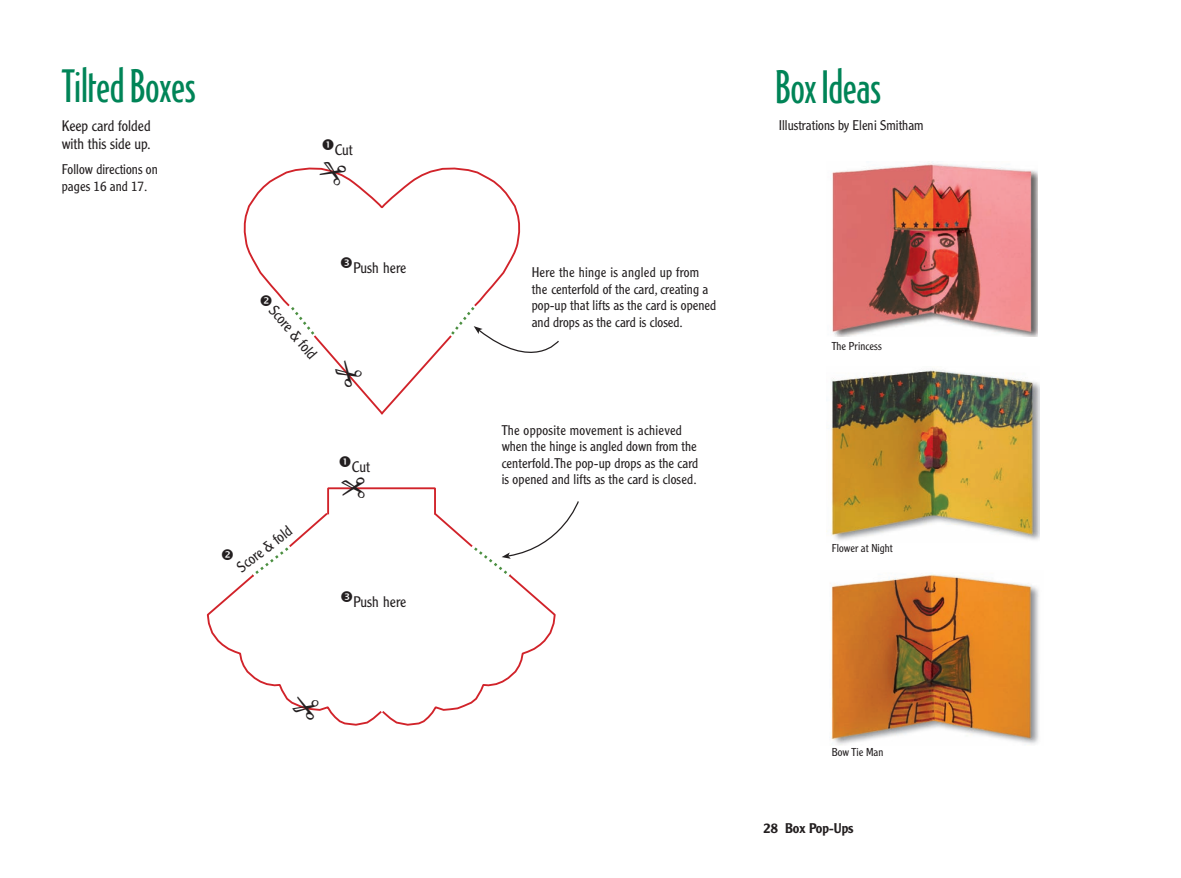
<style>
.page{position:relative;width:1181px;height:878px;background:#fff}
.page>*{position:absolute;margin:0;border:0;box-sizing:border-box;transform-origin:0 0}
.t1{font:300 45px "Generica Condensed";color:#008457}
.t2{font:30px "Ouch";color:#231f20}
.t3{font:300 15px/18px "Clearface Gothic LH";color:#231f20}
.t4{font:300 13.75px/16.5px "Clearface Gothic LH";color:#231f20}
.t5{font:500 13.75px "Clearface Gothic LH";color:#231f20}
.t6{font:300 11.25px "Clearface Gothic LH";color:#231f20}
</style>
<div class="page">
<div style="left:327px;top:487px;width:109px;height:28px;border:2px solid #d1232a"></div>
<img style="left:830px;top:574px;width:209px;height:171px">
<img style="left:826px;top:369px;width:214px;height:171px">
<img style="left:830px;top:163px;width:208px;height:173px">
<svg style="left:243px;top:167px;width:316px;height:248px"></svg>
<svg style="left:206px;top:500px;width:373px;height:226px"></svg>
<p class="t1" style="left:62px;top:61px;width:135px">Tilted Boxes</p>
<p class="t3" style="left:62px;top:117px;width:91px">Keep card folded with this side up.</p>
<p class="t4" style="left:62px;top:161px;width:98px">Follow directions on pages 16 and 17.</p>
<p class="t3" style="left:335px;top:141px;width:20px">Cut</p>
<p class="t3" style="left:279px;top:302px;width:66px;rotate:49deg">Score &amp; fold</p>
<p class="t3" style="left:353px;top:258px;width:54px">Push here</p>
<p class="t3" style="left:233px;top:561px;width:66px;rotate:-37deg">Score &amp; fold</p>
<p class="t3" style="left:352px;top:458px;width:20px">Cut</p>
<p class="t2" style="left:334px;top:497px;width:23px;rotate:-90deg">X</p>
<p class="t3" style="left:353px;top:592px;width:54px">Push here</p>
<p class="t4" style="left:532px;top:264px;width:186px">Here the hinge is angled up from the centerfold of the card, creating a pop-up that lifts as the card is opened and drops as the card is closed.</p>
<p class="t4" style="left:502px;top:422px;width:198px">The opposite movement is achieved when the hinge is angled down from the centerfold. The pop-up drops as the card is opened and lifts as the card is closed.</p>
<p class="t1" style="left:775px;top:63px;width:107px">Box Ideas</p>
<p class="t4" style="left:779px;top:117px;width:146px">Illustrations by Eleni Smitham</p>
<p class="t6" style="left:832px;top:339px;width:52px">The Princess</p>
<p class="t6" style="left:832px;top:542px;width:63px">Flower at Night</p>
<p class="t6" style="left:832px;top:745px;width:53px">Bow Tie Man</p>
<p class="t5" style="left:764px;top:819px;width:91px">28 Box Pop-Ups</p>
</div>
